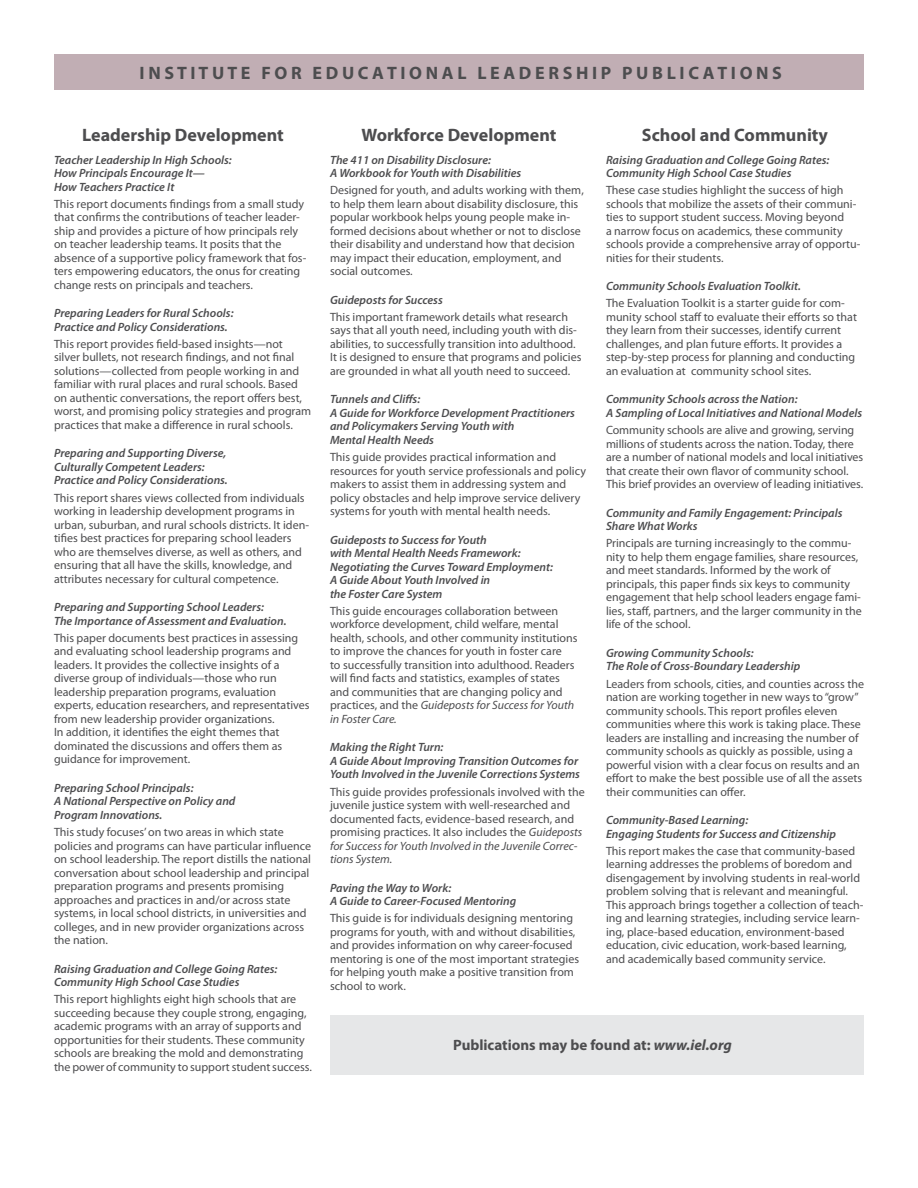
<style>
.page{position:relative;width:918px;height:1188px;background:#fff}
.page>*{position:absolute;margin:0;border:0;box-sizing:border-box;transform-origin:0 0}
.t1{font:700 18px "Myriad Pro";color:#4d4d4f}
.t2{font:700 15px "Myriad Pro";color:#4d4d4f}
.t3{font:12px/13.5px "Myriad Pro";color:#4d4d4f}
.t4{font:italic 600 12px/13.5px "Myriad Pro";color:#4d4d4f}
.s1{font-style:italic}
</style>
<div class="page">
<div style="left:54px;top:54px;width:810px;height:36px;background:#c1aeb4"></div>
<div style="left:330px;top:1015px;width:534px;height:60px;background:#e6e7e8"></div>
<h1 class="t1" style="left:140px;top:61px;width:644px">I N S T I T U T E F O R E D U C A T I O N A L L E A D E R S H I P P U B L I C A T I O N S</h1>
<h1 class="t1" style="left:82px;top:123px;width:203px">Leadership Development</h1>
<p class="t4" style="left:54px;top:152px;width:179px">Teacher Leadership In High Schools:<br>How Principals Encourage It—<br>How Teachers Practice It</p>
<p class="t3" style="left:54px;top:197px;width:254px">This report documents findings from a small study that confirms the contributions of teacher leader&shy;ship and provides a picture of how principals rely on teacher leadership teams. It posits that the absence of a supportive policy framework that fos&shy;ters empowering educators, the onus for creating change rests on principals and teachers.</p>
<p class="t4" style="left:54px;top:306px;width:181px">Preparing Leaders for Rural Schools:<br>Practice and Policy Considerations.</p>
<p class="t3" style="left:54px;top:337px;width:259px">This report provides field-based insights—not silver bullets, not research findings, and not final solutions—collected from people working in and familiar with rural places and rural schools. Based on authentic conversations, the report offers best, worst, and promising policy strategies and program practices that make a difference in rural schools.</p>
<p class="t4" style="left:54px;top:446px;width:175px">Preparing and Supporting Diverse,<br>Culturally Competent Leaders:<br>Practice and Policy Considerations.</p>
<p class="t3" style="left:54px;top:491px;width:257px">This report shares views collected from individuals working in leadership development programs in urban, suburban, and rural schools districts. It iden&shy;tifies best practices for preparing school leaders who are themselves diverse, as well as others, and ensuring that all have the skills, knowledge, and attributes necessary for cultural competence.</p>
<p class="t4" style="left:54px;top:600px;width:234px">Preparing and Supporting School Leaders:<br>The Importance of Assessment and Evaluation.</p>
<p class="t3" style="left:54px;top:631px;width:257px">This paper documents best practices in assessing and evaluating school leadership programs and leaders. It provides the collective insights of a diverse group of individuals—those who run leadership preparation programs, evaluation experts, education researchers, and representatives from new leadership provider organizations.<br>In addition, it identifies the eight themes that dominated the discussions and offers them as guidance for improvement.</p>
<p class="t4" style="left:54px;top:781px;width:183px">Preparing School Principals:<br>A National Perspective on Policy and<br>Program Innovations.</p>
<p class="t3" style="left:54px;top:825px;width:259px">This study focuses’ on two areas in which state policies and programs can have particular influence on school leadership. The report distills the national conversation about school leadership and principal preparation programs and presents promising approaches and practices in and/or across state systems, in local school districts, in universities and colleges, and in new provider organizations across the nation.</p>
<p class="t4" style="left:54px;top:962px;width:225px">Raising Graduation and College Going Rates:<br>Community High School Case Studies</p>
<p class="t3" style="left:54px;top:993px;width:260px">This report highlights eight high schools that are succeeding because they couple strong, engaging, academic programs with an array of supports and opportunities for their students. These community schools are breaking the mold and demonstrating the power of community to support student success.</p>
<h1 class="t1" style="left:361px;top:123px;width:197px">Workforce Development</h1>
<p class="t4" style="left:330px;top:152px;width:193px">The 411 on Disability Disclosure:<br>A Workbook for Youth with Disabilities</p>
<p class="t3" style="left:330px;top:183px;width:255px">Designed for youth, and adults working with them, to help them learn about disability disclosure, this popular workbook helps young people make in&shy;formed decisions about whether or not to disclose their disability and understand how that decision may impact their education, employment, and social outcomes.</p>
<p class="t4" style="left:330px;top:293px;width:114px">Guideposts for Success</p>
<p class="t3" style="left:330px;top:310px;width:253px">This important framework details what research says that all youth need, including youth with dis&shy;abilities, to successfully transition into adulthood.<br>It is designed to ensure that programs and policies are grounded in what all youth need to succeed.</p>
<p class="t4" style="left:330px;top:392px;width:247px">Tunnels and Cliffs:<br>A Guide for Workforce Development Practitioners and Policymakers Serving Youth with<br>Mental Health Needs</p>
<p class="t3" style="left:330px;top:450px;width:258px">This guide provides practical information and resources for youth service professionals and policy makers to assist them in addressing system and policy obstacles and help improve service delivery systems for youth with mental health needs.</p>
<p class="t4" style="left:330px;top:533px;width:224px">Guideposts to Success for Youth<br>with Mental Health Needs Framework:<br>Negotiating the Curves Toward Employment:<br>A Guide About Youth Involved in<br>the Foster Care System</p>
<p class="t3" style="left:330px;top:604px;width:249px">This guide encourages collaboration between workforce development, child welfare, mental health, schools, and other community institutions to improve the chances for youth in foster care<br>to successfully transition into adulthood. Readers will find facts and statistics, examples of states and communities that are changing policy and practices, and the <span class="s1">Guideposts for Success for Youth in Foster Care.</span></p>
<p class="t4" style="left:330px;top:740px;width:252px">Making the Right Turn:<br>A Guide About Improving Transition Outcomes for<br>Youth Involved in the Juvenile Corrections Systems</p>
<p class="t3" style="left:330px;top:785px;width:256px">This guide provides professionals involved with the juvenile justice system with well-researched and documented facts, evidence-based research, and promising practices. It also includes the <span class="s1">Guideposts for Success for Youth Involved in the Juvenile Correc&shy;tions System.</span></p>
<p class="t4" style="left:330px;top:881px;width:188px">Paving the Way to Work:<br>A Guide to Career-Focused Mentoring</p>
<p class="t3" style="left:330px;top:912px;width:251px">This guide is for individuals designing mentoring programs for youth, with and without disabilities, and provides information on why career-focused mentoring is one of the most important strategies for helping youth make a positive transition from school to work.</p>
<h1 class="t1" style="left:642px;top:123px;width:188px">School and Community</h1>
<p class="t4" style="left:606px;top:152px;width:225px">Raising Graduation and College Going Rates:<br>Community High School Case Studies</p>
<p class="t3" style="left:606px;top:183px;width:256px">These case studies highlight the success of high schools that mobilize the assets of their communi&shy;ties to support student success. Moving beyond<br>a narrow focus on academics, these community schools provide a comprehensive array of opportu&shy;nities for their students.</p>
<p class="t4" style="left:606px;top:279px;width:196px">Community Schools Evaluation Toolkit.</p>
<p class="t3" style="left:606px;top:297px;width:253px">The Evaluation Toolkit is a starter guide for com&shy;munity school staff to evaluate their efforts so that they learn from their successes, identify current challenges, and plan future efforts. It provides a step-by-step process for planning and conducting an evaluation at community school sites.</p>
<p class="t4" style="left:606px;top:392px;width:258px">Community Schools across the Nation:<br>A Sampling of Local Initiatives and National Models</p>
<p class="t3" style="left:606px;top:423px;width:259px">Community schools are alive and growing, serving millions of students across the nation. Today, there are a number of national models and local initiatives that create their own flavor of community school.<br>This brief provides an overview of leading initiatives.</p>
<p class="t4" style="left:606px;top:506px;width:238px">Community and Family Engagement: Principals<br>Share What Works</p>
<p class="t3" style="left:606px;top:537px;width:257px">Principals are turning increasingly to the commu&shy;nity to help them engage families, share resources, and meet standards. Informed by the work of principals, this paper finds six keys to community engagement that help school leaders engage fami&shy;lies, staff, partners, and the larger community in the life of the school.</p>
<p class="t4" style="left:606px;top:646px;width:196px">Growing Community Schools:<br>The Role of Cross-Boundary Leadership</p>
<p class="t3" style="left:606px;top:677px;width:260px">Leaders from schools, cities, and counties across the nation are working together in new ways to “grow” community schools. This report profiles eleven communities where this work is taking place. These leaders are installing and increasing the number of community schools as quickly as possible, using a powerful vision with a clear focus on results and an effort to make the best possible use of all the assets their communities can offer.</p>
<p class="t4" style="left:606px;top:813px;width:232px">Community-Based Learning:<br>Engaging Students for Success and Citizenship</p>
<p class="t3" style="left:606px;top:844px;width:259px">This report makes the case that community-based learning addresses the problems of boredom and disengagement by involving students in real-world problem solving that is relevant and meaningful.<br>This approach brings together a collection of teach&shy;ing and learning strategies, including service learn&shy;ing, place-based education, environment-based education, civic education, work-based learning, and academically based community service.</p>
<p class="t2" style="left:453px;top:1036px;width:280px">Publications may be found at: <span class="s1">www.iel.org</span></p>
</div>
